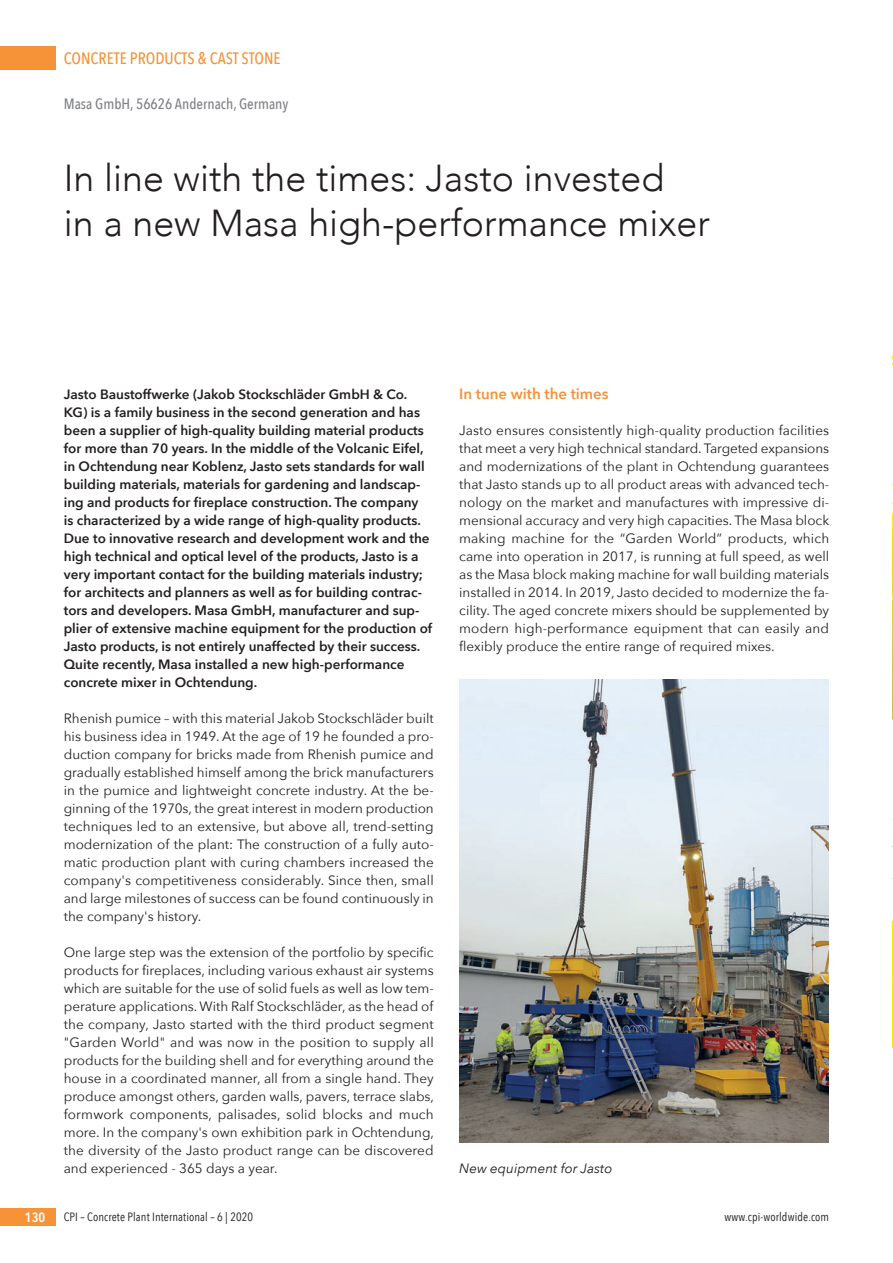
<style>
.page{position:relative;width:893px;height:1263px;background:#fff}
.page>*{position:absolute;margin:0;border:0;box-sizing:border-box;transform-origin:0 0}
.t1{font:300 37.5px/45px "Avenir";color:#231f20}
.t2{font:500 16.5px "Avenir Next Condensed";color:#f69238}
.t3{font:500 15px "Avenir Next Condensed";color:#808285}
.t4{font:600 15px "Avenir Next";color:#f69238}
.t5{font:13.5px/18px "Avenir Next";color:#231f20;text-align:justify}
.t6{font:600 13.5px/18px "Avenir Next";color:#231f20}
.t7{font:italic 13.5px "Avenir Next";color:#231f20}
.t8{font:600 13.5px "Avenir Next Condensed";color:#fff}
.t9{font:12px "Avenir Next Condensed";letter-spacing:.01em;color:#231f20}
</style>
<div class="page">
<hr style="left:892px;top:0;width:1px;height:1263px;background:#ffe601">
<svg style="left:892px;top:484px;width:1px;height:16px"></svg>
<img style="left:892px;top:500px;width:1px;height:227px">
<div style="left:0;top:47px;width:55px;height:23px;background:#f69238"></div>
<div style="left:0;top:1208px;width:55px;height:18px;background:#f69238"></div>
<img style="left:459px;top:679px;width:369px;height:463px">
<p class="t2" style="left:64px;top:47px;width:218px">CONCRETE PRODUCTS &amp; CAST STONE</p>
<p class="t3" style="left:64px;top:94px;width:226px">Masa GmbH, 56626 Andernach, Germany</p>
<h1 class="t1" style="left:64px;top:156px;width:648px">In line with the times: Jasto invested<br>in a new Masa high-performance mixer</h1>
<p class="t6" style="left:64px;top:385px;width:370px">Jasto Baustoffwerke (Jakob Stockschläder GmbH &amp; Co.<br>KG) is a family business in the second generation and has been a supplier of high-quality building material products for more than 70 years. In the middle of the Volcanic Eifel, in Ochtendung near Koblenz, Jasto sets standards for wall building materials, materials for gardening and landscap&shy;ing and products for fireplace construction. The company<br>is characterized by a wide range of high-quality products.<br>Due to innovative research and development work and the high technical and optical level of the products, Jasto is a very important contact for the building materials industry; for architects and planners as well as for building contrac&shy;tors and developers. Masa GmbH, manufacturer and sup&shy;plier of extensive machine equipment for the production of Jasto products, is not entirely unaffected by their success.<br>Quite recently, Masa installed a new high-performance concrete mixer in Ochtendung.</p>
<p class="t5" style="left:64px;top:709px;width:371px">Rhenish pumice – with this material Jakob Stockschläder built his business idea in 1949. At the age of 19 he founded a pro&shy;duction company for bricks made from Rhenish pumice and gradually established himself among the brick manufacturers in the pumice and lightweight concrete industry. At the be&shy;ginning of the 1970s, the great interest in modern production techniques led to an extensive, but above all, trend-setting modernization of the plant: The construction of a fully auto&shy;matic production plant with curing chambers increased the company's competitiveness considerably. Since then, small and large milestones of success can be found continuously in the company's history.</p>
<p class="t5" style="left:64px;top:943px;width:372px">One large step was the extension of the portfolio by specific products for fireplaces, including various exhaust air systems which are suitable for the use of solid fuels as well as low tem&shy;perature applications. With Ralf Stockschläder, as the head of the company, Jasto started with the third product segment "Garden World" and was now in the position to supply all products for the building shell and for everything around the house in a coordinated manner, all from a single hand. They produce amongst others, garden walls, pavers, terrace slabs, formwork components, palisades, solid blocks and much more. In the company's own exhibition park in Ochtendung, the diversity of the Jasto product range can be discovered and experienced - 365 days a year.</p>
<p class="t4" style="left:459px;top:384px;width:151px">In tune with the times</p>
<p class="t5" style="left:459px;top:421px;width:371px">Jasto ensures consistently high-quality production facilities that meet a very high technical standard. Targeted expansions and modernizations of the plant in Ochtendung guarantees that Jasto stands up to all product areas with advanced tech&shy;nology on the market and manufactures with impressive di&shy;mensional accuracy and very high capacities. The Masa block making machine for the “Garden World” products, which came into operation in 2017, is running at full speed, as well as the Masa block making machine for wall building materials installed in 2014. In 2019, Jasto decided to modernize the fa&shy;cility. The aged concrete mixers should be supplemented by modern high-performance equipment that can easily and flexibly produce the entire range of required mixes.</p>
<p class="t7" style="left:459px;top:1159px;width:155px">New equipment for Jasto</p>
<p class="t8" style="left:25px;top:1208px;width:22px">130</p>
<p class="t9" style="left:64px;top:1209px;width:191px">CPI – Concrete Plant International – 6 | 2020</p>
<p class="t9" style="left:725px;top:1209px;width:106px">www.cpi-worldwide.com</p>
</div>
